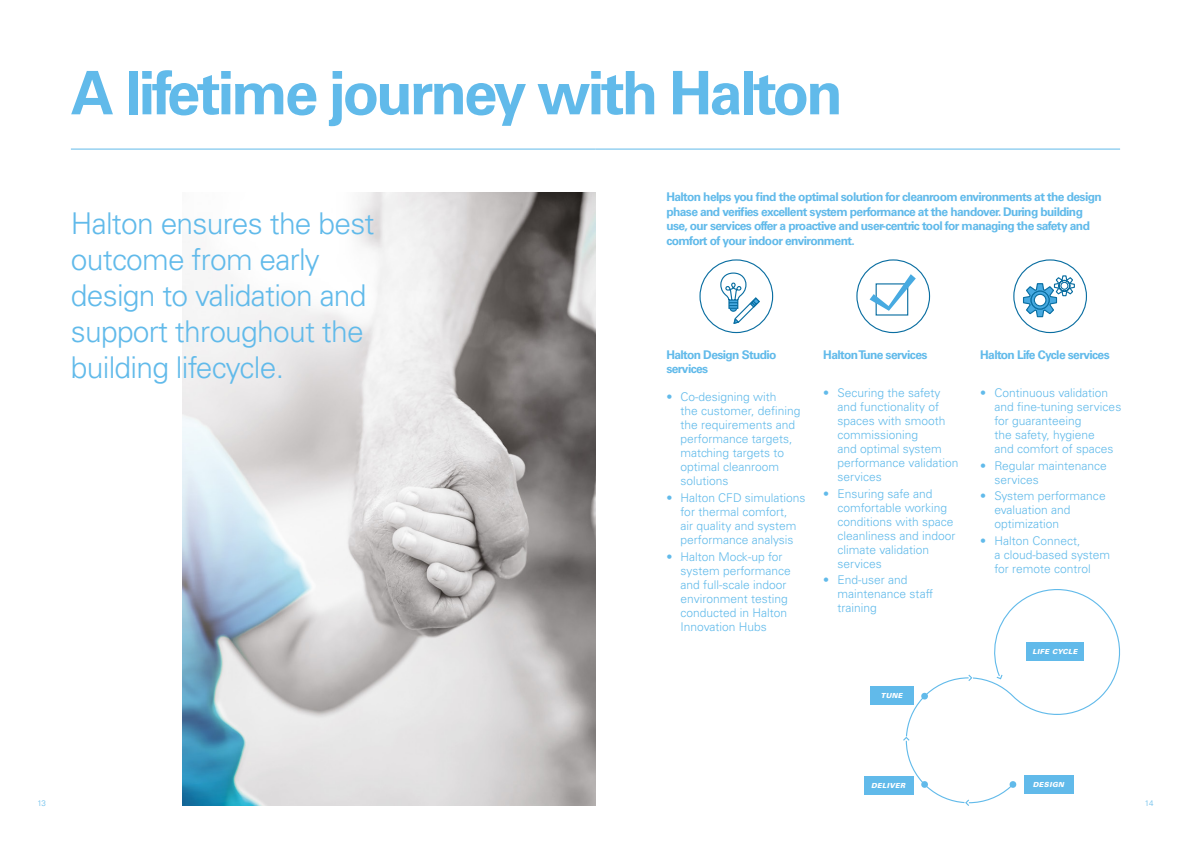
<style>
.page{position:relative;width:1191px;height:842px;background:#fff}
.page>*{position:absolute;margin:0;border:0;box-sizing:border-box;transform-origin:0 0}
.t1{font:700 60px "Univers LT Std";letter-spacing:-.05em;color:#61baea}
.t2{font:300 30px/36px "Univers LT Std";letter-spacing:-.025em;color:#61baea}
.t3{font:300 12px/14px "Univers LT Std";color:#61baea}
.t4{font:700 12px/14.4px "Univers LT Std";letter-spacing:-.05em;color:#61baea}
.t5{font:300 8px "Univers LT Std";color:#61baea}
.t6{font:italic 900 7px "Univers LT Std";letter-spacing:.05em;color:#fff}
</style>
<div class="page">
<img style="left:183px;top:193px;width:412px;height:613px">
<svg style="left:699px;top:259px;width:74px;height:75px"></svg>
<svg style="left:856px;top:259px;width:74px;height:75px"></svg>
<svg style="left:1022px;top:275px;width:53px;height:43px"></svg>
<div style="left:1013px;top:259px;width:74px;height:74px;border:1px solid #0a6ea1;border-radius:50%"></div>
<hr style="left:71px;top:149px;width:524px;height:1px;background:#61baea">
<div style="left:870px;top:687px;width:44px;height:18px;background:#61baea"></div>
<div style="left:863px;top:776px;width:50px;height:18px;background:#61baea"></div>
<svg style="left:903px;top:589px;width:217px;height:217px"></svg>
<hr style="left:595px;top:149px;width:525px;height:1px;background:#61baea">
<h1 class="t1" style="left:71px;top:58px;width:773px">A lifetime journey with Halton</h1>
<h2 class="t2" style="left:71px;top:205px;width:305px">Halton ensures the best outcome from early design to validation and support throughout the building lifecycle.</h2>
<p class="t4" style="left:666px;top:190px;width:437px">Halton helps you find the optimal solution for cleanroom environments at the design phase and verifies excellent system performance at the handover. During building use, our services offer a proactive and user-centric tool for managing the safety and comfort of your indoor environment.</p>
<p class="t4" style="left:666px;top:347px;width:112px">Halton Design Studio services</p>
<p class="t3" style="left:680px;top:390px;width:121px;text-indent:-14px">• Co-designing with<br>the customer, defining the requirements and performance targets, matching targets to optimal cleanroom solutions</p>
<p class="t3" style="left:666px;top:491px;width:140px;text-align:center">• Halton CFD simulations for thermal comfort,<br>air quality and system performance analysis</p>
<p class="t3" style="left:680px;top:550px;width:112px;text-indent:-14px">• Halton Mock-up for system performance and full-scale indoor environment testing conducted in Halton<br>Innovation Hubs</p>
<p class="t4" style="left:823px;top:347px;width:106px">Halton Tune services</p>
<p class="t3" style="left:837px;top:385px;width:122px;text-indent:-14px">• Securing the safety and functionality of spaces with smooth commissioning<br>and optimal system performance validation services</p>
<p class="t3" style="left:837px;top:486px;width:120px;text-indent:-14px">• Ensuring safe and comfortable working conditions with space cleanliness and indoor climate validation services</p>
<p class="t3" style="left:837px;top:573px;width:97px;text-indent:-14px">• End-user and maintenance staff training</p>
<p class="t6" style="left:880px;top:691px;width:23px">TUNE</p>
<p class="t4" style="left:980px;top:347px;width:131px">Halton Life Cycle services</p>
<p class="t3" style="left:994px;top:385px;width:128px;text-indent:-14px">• Continuous validation and fine-tuning services for guaranteeing<br>the safety, hygiene<br>and comfort of spaces</p>
<p class="t3" style="left:994px;top:458px;width:114px;text-indent:-14px">• Regular maintenance services</p>
<p class="t3" style="left:994px;top:489px;width:113px;text-indent:-14px">• System performance evaluation and optimization</p>
<p class="t3" style="left:994px;top:534px;width:117px;text-indent:-14px">• Halton Connect,<br>a cloud-based system for remote control</p>
<p class="t6" style="left:1032px;top:647px;width:46px">LIFE CYCLE</p>
<p class="t6" style="left:871px;top:781px;width:36px">DELIVER</p>
<p class="t6" style="left:1032px;top:780px;width:33px">DESIGN</p>
<p class="t5" style="left:38px;top:798px;width:10px">13</p>
<p class="t5" style="left:1145px;top:798px;width:10px">14</p>
</div>
